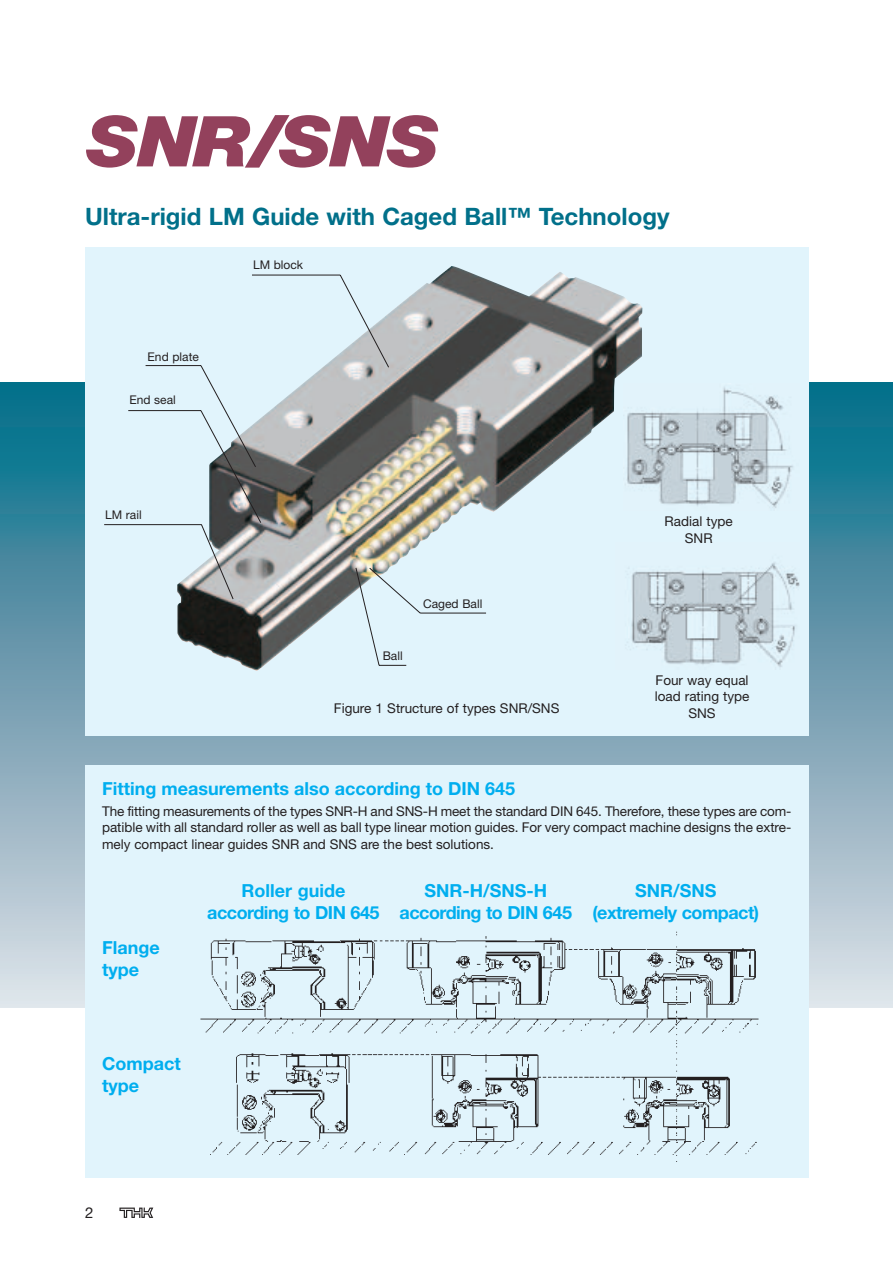
<style>
.page{position:relative;width:893px;height:1263px;background:#fff}
.page>*{position:absolute;margin:0;border:0;box-sizing:border-box;transform-origin:0 0}
.t1{font:italic 900 70.2px "Helvetica Neue";letter-spacing:-.025em;color:#93415c;scale:1.11 1}
.t2{font:700 24px "Helvetica Neue";color:#01708a}
.t3{font:700 18px/21.6px "Helvetica Neue";color:#00aeef}
.t4{font:700 18px/21.6px "Helvetica Neue";letter-spacing:-.03em;color:#00aeef}
.t5{font:15px "Helvetica Neue";color:#231f20}
.t6{font:13.5px/16.5px "Helvetica Neue";color:#231f20;text-align:center}
.t7{font:12px "Helvetica Neue";color:#231f20}
</style>
<div class="page">
<div style="left:1px;top:1001px;width:891px;height:7px;background:#e1e8ed"></div>
<div style="left:1px;top:992px;width:891px;height:10px;background:#dde5ea"></div>
<div style="left:1px;top:984px;width:891px;height:9px;background:#dbe4e9"></div>
<div style="left:1px;top:976px;width:891px;height:9px;background:#d8e1e7"></div>
<div style="left:1px;top:968px;width:891px;height:9px;background:#d4dfe6"></div>
<div style="left:1px;top:960px;width:891px;height:9px;background:#d1dce3"></div>
<div style="left:1px;top:952px;width:891px;height:9px;background:#d0dae2"></div>
<div style="left:1px;top:943px;width:891px;height:10px;background:#cdd8e0"></div>
<div style="left:1px;top:935px;width:891px;height:10px;background:#c9d5de"></div>
<div style="left:1px;top:927px;width:891px;height:9px;background:#c5d3dc"></div>
<div style="left:1px;top:919px;width:891px;height:9px;background:#c4d1da"></div>
<div style="left:1px;top:911px;width:891px;height:9px;background:#c1cfd9"></div>
<div style="left:1px;top:903px;width:891px;height:9px;background:#becdd8"></div>
<div style="left:1px;top:894px;width:891px;height:10px;background:#bacad6"></div>
<div style="left:1px;top:886px;width:891px;height:10px;background:#b8c9d5"></div>
<div style="left:1px;top:878px;width:891px;height:9px;background:#b6c7d2"></div>
<div style="left:1px;top:870px;width:891px;height:9px;background:#b3c5d1"></div>
<div style="left:1px;top:862px;width:891px;height:9px;background:#b0c3cf"></div>
<div style="left:1px;top:854px;width:891px;height:9px;background:#aec2ce"></div>
<div style="left:1px;top:846px;width:891px;height:9px;background:#abbfcd"></div>
<div style="left:1px;top:837px;width:891px;height:10px;background:#a8becb"></div>
<div style="left:1px;top:829px;width:891px;height:9px;background:#a6bbc9"></div>
<div style="left:1px;top:821px;width:891px;height:9px;background:#a3bac8"></div>
<div style="left:1px;top:813px;width:891px;height:9px;background:#a0b8c7"></div>
<div style="left:1px;top:805px;width:891px;height:9px;background:#9eb6c6"></div>
<div style="left:1px;top:797px;width:891px;height:9px;background:#9bb4c4"></div>
<div style="left:1px;top:788px;width:891px;height:10px;background:#98b3c3"></div>
<div style="left:1px;top:780px;width:891px;height:10px;background:#95b1c1"></div>
<div style="left:1px;top:772px;width:891px;height:9px;background:#92b0c0"></div>
<div style="left:1px;top:764px;width:891px;height:9px;background:#8fadbe"></div>
<div style="left:1px;top:756px;width:891px;height:9px;background:#8dacbd"></div>
<div style="left:1px;top:748px;width:891px;height:9px;background:#8aaabb"></div>
<div style="left:1px;top:740px;width:891px;height:9px;background:#88a9ba"></div>
<div style="left:1px;top:731px;width:891px;height:10px;background:#85a7b9"></div>
<div style="left:1px;top:723px;width:891px;height:9px;background:#82a6b8"></div>
<div style="left:1px;top:715px;width:891px;height:9px;background:#80a4b6"></div>
<div style="left:1px;top:707px;width:891px;height:9px;background:#7da2b5"></div>
<div style="left:1px;top:699px;width:891px;height:9px;background:#7ba1b4"></div>
<div style="left:1px;top:691px;width:891px;height:9px;background:#789fb3"></div>
<div style="left:1px;top:682px;width:891px;height:10px;background:#759db2"></div>
<div style="left:1px;top:674px;width:891px;height:10px;background:#739db1"></div>
<div style="left:1px;top:666px;width:891px;height:9px;background:#719baf"></div>
<div style="left:1px;top:658px;width:891px;height:9px;background:#6e9aae"></div>
<div style="left:1px;top:650px;width:891px;height:9px;background:#6c98ad"></div>
<div style="left:1px;top:642px;width:891px;height:9px;background:#6997ac"></div>
<div style="left:1px;top:633px;width:891px;height:10px;background:#6795aa"></div>
<div style="left:1px;top:625px;width:891px;height:10px;background:#6394a9"></div>
<div style="left:1px;top:617px;width:891px;height:9px;background:#6092a8"></div>
<div style="left:1px;top:609px;width:891px;height:9px;background:#5d91a7"></div>
<div style="left:1px;top:601px;width:891px;height:9px;background:#5a90a6"></div>
<div style="left:1px;top:593px;width:891px;height:9px;background:#568ea5"></div>
<div style="left:1px;top:585px;width:891px;height:9px;background:#548ca3"></div>
<div style="left:1px;top:576px;width:891px;height:10px;background:#518ba2"></div>
<div style="left:1px;top:568px;width:891px;height:9px;background:#4e8aa1"></div>
<div style="left:1px;top:560px;width:891px;height:9px;background:#4b89a0"></div>
<div style="left:1px;top:552px;width:891px;height:9px;background:#49879e"></div>
<div style="left:1px;top:544px;width:891px;height:9px;background:#44869d"></div>
<div style="left:1px;top:538px;width:891px;height:10px;background:#40859c"></div>
<div style="left:1px;top:533px;width:891px;height:9px;background:#3c859c"></div>
<div style="left:1px;top:527px;width:891px;height:10px;background:#37849c"></div>
<div style="left:1px;top:522px;width:891px;height:9px;background:#32839b"></div>
<div style="left:1px;top:517px;width:891px;height:9px;background:#2e839a"></div>
<div style="left:1px;top:511px;width:891px;height:9px;background:#2a829a"></div>
<div style="left:1px;top:506px;width:891px;height:9px;background:#2f8199"></div>
<div style="left:1px;top:500px;width:891px;height:10px;background:#2b8098"></div>
<div style="left:1px;top:492px;width:891px;height:9px;background:#267e97"></div>
<div style="left:1px;top:484px;width:891px;height:9px;background:#207e97"></div>
<div style="left:1px;top:476px;width:891px;height:9px;background:#1c7c95"></div>
<div style="left:1px;top:470px;width:891px;height:10px;background:#177c95"></div>
<div style="left:1px;top:465px;width:891px;height:9px;background:#137b94"></div>
<div style="left:1px;top:457px;width:891px;height:9px;background:#107a92"></div>
<div style="left:1px;top:449px;width:891px;height:9px;background:#0e7992"></div>
<div style="left:1px;top:440px;width:891px;height:10px;background:#0d7891"></div>
<div style="left:1px;top:432px;width:891px;height:10px;background:#0c7790"></div>
<div style="left:1px;top:424px;width:891px;height:9px;background:#0a768f"></div>
<div style="left:1px;top:419px;width:891px;height:9px;background:#12758f"></div>
<div style="left:1px;top:411px;width:891px;height:9px;background:#0f748e"></div>
<div style="left:1px;top:402px;width:891px;height:10px;background:#0b738d"></div>
<div style="left:1px;top:394px;width:891px;height:9px;background:#08728c"></div>
<div style="left:1px;top:386px;width:891px;height:9px;background:#04718b"></div>
<hr style="left:1px;top:383px;width:891px;height:4px;background:#01708a">
<svg style="left:119px;top:1208px;width:34px;height:10px"></svg>
<div style="left:85px;top:247px;width:723px;height:489px;background:#e1f4fc"></div>
<img style="left:177px;top:266px;width:465px;height:405px">
<div style="left:615px;top:540px;width:184px;height:144px;background:#e1f4fc"></div>
<img style="left:628px;top:562px;width:171px;height:105px">
<svg style="left:104px;top:275px;width:285px;height:324px"></svg>
<svg style="left:356px;top:568px;width:130px;height:98px"></svg>
<div style="left:619px;top:383px;width:180px;height:146px;background:#e1f4fc"></div>
<img style="left:625px;top:387px;width:168px;height:121px">
<div style="left:85px;top:765px;width:723px;height:413px;background:#e1f4fc"></div>
<img style="left:200px;top:931px;width:559px;height:231px">
<h1 class="t1" style="left:87px;top:116px;width:319px">SNR/SNS</h1>
<h2 class="t2" style="left:85px;top:208px;width:586px">Ultra-rigid LM Guide with Caged Ball™ Technology</h2>
<p class="t7" style="left:148px;top:352px;width:53px">End plate</p>
<p class="t7" style="left:129px;top:396px;width:48px">End seal</p>
<p class="t7" style="left:105px;top:511px;width:38px">LM rail</p>
<p class="t7" style="left:253px;top:261px;width:51px">LM block</p>
<p class="t7" style="left:382px;top:651px;width:21px">Ball</p>
<p class="t7" style="left:423px;top:599px;width:61px">Caged Ball</p>
<p class="t6" style="left:334px;top:701px;width:227px">Figure 1 Structure of types SNR/SNS</p>
<p class="t6" style="left:664px;top:514px;width:70px">Radial type<br>SNR</p>
<p class="t6" style="left:654px;top:673px;width:96px">Four way equal load rating type<br>SNS</p>
<h3 class="t3" style="left:102px;top:780px;width:414px">Fitting measurements also according to DIN 645</h3>
<p class="t6" style="left:102px;top:804px;width:690px;text-align:justify">The fitting measurements of the types SNR-H and SNS-H meet the standard DIN 645. Therefore, these types are com&shy;patible with all standard roller as well as ball type linear motion guides. For very compact machine designs the extre&shy;mely compact linear guides SNR and SNS are the best solutions.</p>
<h3 class="t3" style="left:102px;top:938px;width:59px">Flange type</h3>
<h3 class="t4" style="left:207px;top:882px;width:553px;text-indent:428px">SNR/SNS according to DIN 645 according to DIN 645 (extremely compact)</h3>
<h3 class="t3" style="left:241px;top:882px;width:105px">Roller guide</h3>
<h3 class="t3" style="left:424px;top:882px;width:124px">SNR-H/SNS-H</h3>
<h3 class="t3" style="left:102px;top:1054px;width:80px">Compact type</h3>
<p class="t5" style="left:85px;top:1208px;width:10px">2</p>
</div>
